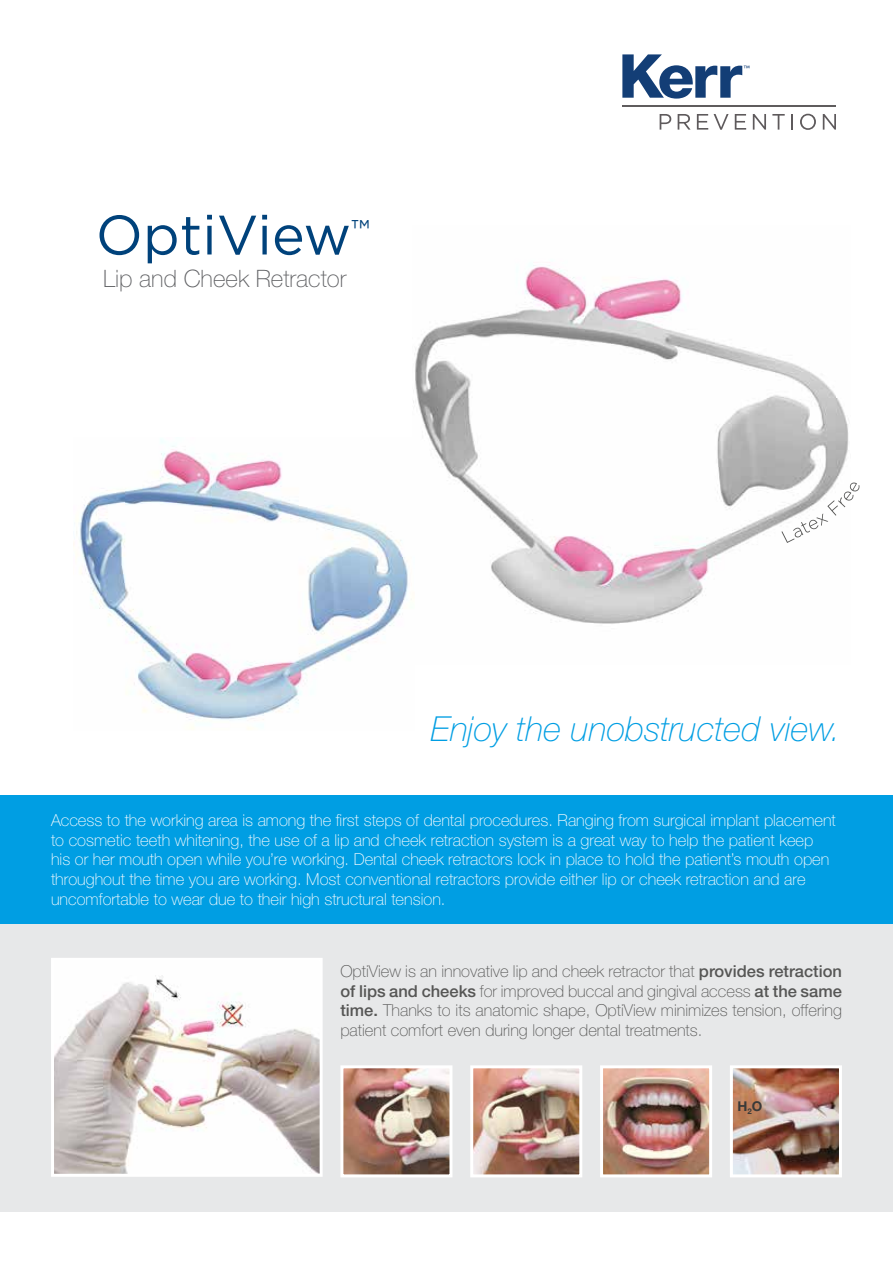
<style>
.page{position:relative;width:893px;height:1263px;background:#fff}
.page>*{position:absolute;margin:0;border:0;box-sizing:border-box;transform-origin:0 0}
.t1{font:55.5px "Gotham";color:#00427b}
.t2{font:italic 100 34.5px "Helvetica Neue LT Std";color:#009ee3}
.t3{font:100 24px "Helvetica Neue LT Std";color:#5f6063}
.t4{font:100 16.5px/19.8px "Helvetica Neue LT Std";color:#fff}
.t5{font:100 16.5px/19.8px "Helvetica Neue LT Std";color:#565655;text-align:justify}
.t6{font:700 13.5px "Helvetica Neue LT Std";color:#3a3a39}
.s1{font-weight:500}
</style>
<div class="page">
<hr style="left:622px;top:105px;width:214px;height:1px;background:#5f5c5d">
<svg style="left:660px;top:114px;width:11px;height:16px"></svg>
<svg style="left:678px;top:114px;width:12px;height:16px"></svg>
<svg style="left:697px;top:114px;width:11px;height:16px"></svg>
<svg style="left:714px;top:114px;width:15px;height:16px"></svg>
<svg style="left:735px;top:114px;width:11px;height:16px"></svg>
<svg style="left:753px;top:114px;width:13px;height:16px"></svg>
<svg style="left:772px;top:114px;width:13px;height:16px"></svg>
<svg style="left:791px;top:114px;width:2px;height:16px"></svg>
<svg style="left:800px;top:114px;width:16px;height:16px"></svg>
<svg style="left:823px;top:114px;width:13px;height:16px"></svg>
<svg style="left:622px;top:54px;width:127px;height:45px"></svg>
<div style="left:0;top:924px;width:893px;height:288px;background:#e7e8e9"></div>
<img style="left:413px;top:264px;width:436px;height:360px">
<img style="left:76px;top:438px;width:338px;height:292px">
<div style="left:0;top:795px;width:893px;height:129px;background:#009ee3"></div>
<svg style="left:781px;top:482px;width:79px;height:61px"></svg>
<img style="left:55px;top:962px;width:264px;height:211px">
<div style="left:51px;top:958px;width:272px;height:219px;border:3px solid #fff"></div>
<img style="left:344px;top:1069px;width:104px;height:104px">
<div style="left:340px;top:1065px;width:112px;height:112px;border:3px solid #fff"></div>
<img style="left:474px;top:1069px;width:104px;height:104px">
<div style="left:470px;top:1065px;width:112px;height:112px;border:3px solid #fff"></div>
<img style="left:604px;top:1069px;width:104px;height:104px">
<div style="left:600px;top:1065px;width:112px;height:112px;border:3px solid #fff"></div>
<img style="left:734px;top:1069px;width:104px;height:104px">
<div style="left:730px;top:1065px;width:112px;height:112px;border:3px solid #fff"></div>
<h1 class="t1" style="left:96px;top:199px;width:276px">OptiView<sup>™</sup></h1>
<h3 class="t3" style="left:103px;top:265px;width:245px">Lip and Cheek Retractor</h3>
<h2 class="t2" style="left:431px;top:709px;width:411px">Enjoy the unobstructed view.</h2>
<p class="t4" style="left:51px;top:810px;width:786px">Access to the working area is among the first steps of dental procedures. Ranging from surgical implant placement to cosmetic teeth whitening, the use of a lip and cheek retraction system is a great way to help the patient keep his or her mouth open while you’re working. Dental cheek retractors lock in place to hold the patient’s mouth open throughout the time you are working. Most conventional retractors provide either lip or cheek retraction and are uncomfortable to wear due to their high structural tension.</p>
<p class="t5" style="left:340px;top:961px;width:503px">OptiView is an innovative lip and cheek retractor that <span class="s1">provides retraction of lips and cheeks</span> for improved buccal and gingival access <span class="s1">at the same time.</span> Thanks to its anatomic shape, OptiView minimizes tension, offering patient comfort even during longer dental treatments.</p>
<p class="t6" style="left:737px;top:1097px;width:26px">H<sub>2</sub>O</p>
</div>
